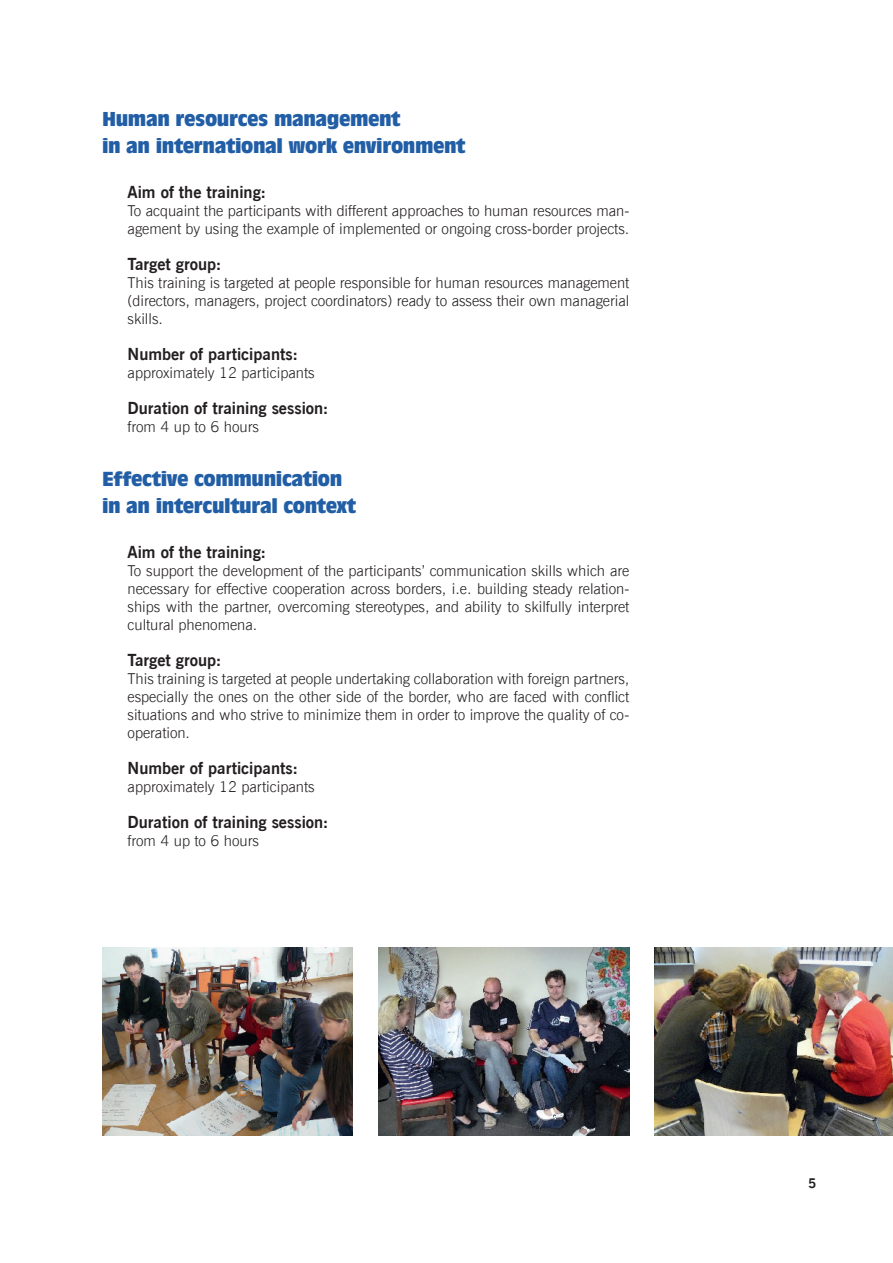
<style>
.page{position:relative;width:893px;height:1263px;background:#fff}
.page>*{position:absolute;margin:0;border:0;box-sizing:border-box;transform-origin:0 0}
.t1{font:18.9px/27px "Incised 901 Bd Cn EUX";letter-spacing:-.015em;color:#225ea5;scale:1.43 1}
.t2{font:700 16.5px "News Goth EUX";color:#231f20}
.t3{font:15px/18px "News Goth Lt EUX";color:#231f20;text-align:justify}
.t4{font:700 13.5px "News Goth EUX";color:#231f20}
</style>
<div class="page">
<img style="left:378px;top:947px;width:251px;height:188px">
<img style="left:655px;top:947px;width:238px;height:188px">
<img style="left:102px;top:947px;width:251px;height:188px">
<p class="t1" style="left:102px;top:106px;width:256px">Human resources management<br>in an international work environment</p>
<p class="t2" style="left:128px;top:182px;width:140px">Aim of the training:</p>
<p class="t3" style="left:128px;top:202px;width:503px">To acquaint the participants with different approaches to human resources man&shy;agement by using the example of implemented or ongoing cross-border projects.</p>
<p class="t2" style="left:128px;top:254px;width:96px">Target group:</p>
<p class="t3" style="left:128px;top:274px;width:503px">This training is targeted at people responsible for human resources management (directors, managers, project coordinators) ready to assess their own managerial skills.</p>
<p class="t2" style="left:128px;top:344px;width:172px">Number of participants:</p>
<p class="t3" style="left:128px;top:364px;width:189px">approximately 12 participants</p>
<p class="t2" style="left:128px;top:398px;width:203px">Duration of training session:</p>
<p class="t3" style="left:128px;top:418px;width:133px">from 4 up to 6 hours</p>
<p class="t1" style="left:102px;top:466px;width:179px">Effective communication in an intercultural context</p>
<p class="t2" style="left:128px;top:542px;width:140px">Aim of the training:</p>
<p class="t3" style="left:128px;top:562px;width:503px">To support the development of the participants’ communication skills which are necessary for effective cooperation across borders, i.e. building steady relation&shy;ships with the partner, overcoming stereotypes, and ability to skilfully interpret cultural phenomena.</p>
<p class="t2" style="left:128px;top:650px;width:96px">Target group:</p>
<p class="t3" style="left:128px;top:670px;width:503px">This training is targeted at people undertaking collaboration with foreign partners, especially the ones on the other side of the border, who are faced with conflict situations and who strive to minimize them in order to improve the quality of co&shy;operation.</p>
<p class="t2" style="left:128px;top:758px;width:172px">Number of participants:</p>
<p class="t3" style="left:128px;top:778px;width:189px">approximately 12 participants</p>
<p class="t2" style="left:128px;top:812px;width:203px">Duration of training session:</p>
<p class="t3" style="left:128px;top:832px;width:133px">from 4 up to 6 hours</p>
<p class="t4" style="left:808px;top:1175px;width:10px">5</p>
</div>
